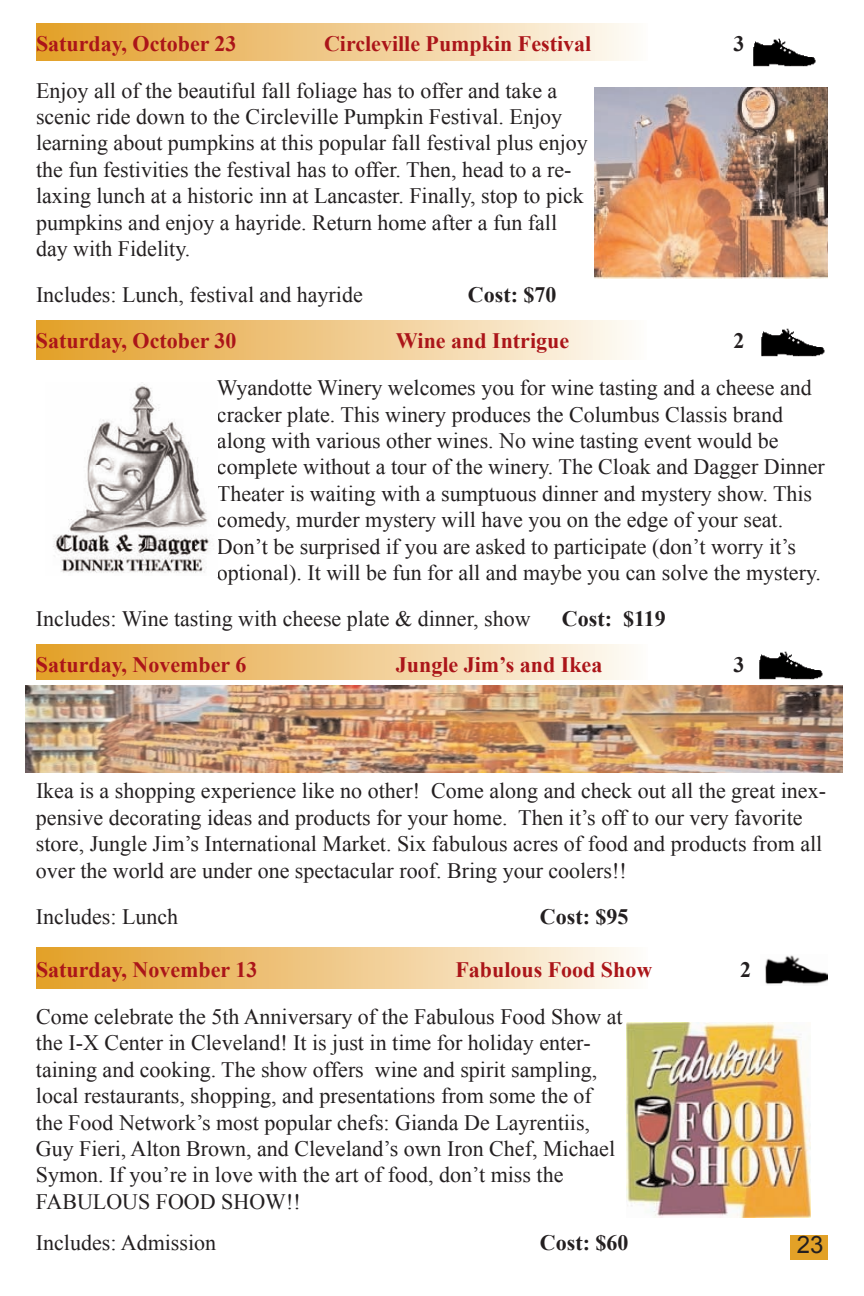
<style>
.page{position:relative;width:864px;height:1296px;background:#fff}
.page>*{position:absolute;margin:0;border:0;box-sizing:border-box;transform-origin:0 0}
.t1{font:24px "Arial";color:#231f20}
.t2{font:22px/26.4px "Times New Roman";color:#231f20}
.t3{font:700 22px "Times New Roman";color:#ab1519}
.t4{font:700 22px "Times New Roman";color:#231f20}
</style>
<div class="page">
<div style="left:36px;top:948px;width:612px;height:40px;background:linear-gradient(to right,#e29e27,#fefaf6)"></div>
<div style="left:36px;top:645px;width:612px;height:34px;background:linear-gradient(to right,#e29e27,#fefaf6)"></div>
<div style="left:36px;top:321px;width:610px;height:39px;background:linear-gradient(to right,#e29e27,#fefaf5)"></div>
<div style="left:36px;top:24px;width:612px;height:37px;background:linear-gradient(to right,#e29e27,#fefaf6)"></div>
<img style="left:753px;top:38px;width:63px;height:29px">
<img style="left:761px;top:328px;width:64px;height:29px">
<img style="left:759px;top:651px;width:64px;height:29px">
<img style="left:765px;top:955px;width:63px;height:30px">
<div style="left:790px;top:1236px;width:38px;height:24px;background:#e2a127"></div>
<img style="left:594px;top:88px;width:234px;height:190px">
<img style="left:53px;top:382px;width:158px;height:191px">
<img style="left:26px;top:685px;width:817px;height:87px">
<svg style="left:626px;top:1023px;width:1px;height:177px"></svg>
<img style="left:627px;top:1023px;width:184px;height:195px">
<p class="t3" style="left:36px;top:31px;width:202px">Saturday, October 23</p>
<p class="t3" style="left:324px;top:31px;width:269px">Circleville Pumpkin Festival</p>
<p class="t4" style="left:734px;top:31px;width:12px">3</p>
<p class="t2" style="left:36px;top:77px;width:553px">Enjoy all of the beautiful fall foliage has to offer and take a scenic ride down to the Circleville Pumpkin Festival. Enjoy learning about pumpkins at this popular fall festival plus enjoy the fun festivities the festival has to offer. Then, head to a re&shy;laxing lunch at a historic inn at Lancaster. Finally, stop to pick pumpkins and enjoy a hayride. Return home after a fun fall day with Fidelity.</p>
<p class="t2" style="left:36px;top:282px;width:328px">Includes: Lunch, festival and hayride</p>
<p class="t4" style="left:468px;top:283px;width:90px">Cost: $70</p>
<p class="t3" style="left:36px;top:329px;width:202px">Saturday, October 30</p>
<p class="t3" style="left:396px;top:329px;width:175px">Wine and Intrigue</p>
<p class="t4" style="left:733px;top:329px;width:12px">2</p>
<p class="t2" style="left:217px;top:375px;width:609px">Wyandotte Winery welcomes you for wine tasting and a cheese and cracker plate. This winery produces the Columbus Classis brand along with various other wines. No wine tasting event would be complete without a tour of the winery. The Cloak and Dagger Dinner Theater is waiting with a sumptuous dinner and mystery show. This comedy, murder mystery will have you on the edge of your seat.<br>Don’t be surprised if you are asked to participate (don’t worry it’s optional). It will be fun for all and maybe you can solve the mystery.</p>
<p class="t2" style="left:36px;top:606px;width:496px">Includes: Wine tasting with cheese plate &amp; dinner, show</p>
<p class="t4" style="left:562px;top:607px;width:105px">Cost: $119</p>
<p class="t3" style="left:36px;top:653px;width:212px">Saturday, November 6</p>
<p class="t3" style="left:396px;top:653px;width:208px">Jungle Jim’s and Ikea</p>
<p class="t4" style="left:733px;top:653px;width:12px">3</p>
<p class="t2" style="left:36px;top:778px;width:792px">Ikea is a shopping experience like no other! Come along and check out all the great inex&shy;pensive decorating ideas and products for your home. Then it’s off to our very favorite store, Jungle Jim’s International Market. Six fabulous acres of food and products from all over the world are under one spectacular roof. Bring your coolers!!</p>
<p class="t2" style="left:36px;top:903px;width:144px">Includes: Lunch</p>
<p class="t4" style="left:540px;top:904px;width:90px">Cost: $95</p>
<p class="t3" style="left:36px;top:958px;width:223px">Saturday, November 13</p>
<p class="t3" style="left:455px;top:958px;width:198px">Fabulous Food Show</p>
<p class="t4" style="left:740px;top:958px;width:12px">2</p>
<p class="t2" style="left:36px;top:1003px;width:588px">Come celebrate the 5th Anniversary of the Fabulous Food Show at the I-X Center in Cleveland! It is just in time for holiday enter&shy;taining and cooking. The show offers wine and spirit sampling, local restaurants, shopping, and presentations from some the of the Food Network’s most popular chefs: Gianda De Layrentiis, Guy Fieri, Alton Brown, and Cleveland’s own Iron Chef, Michael Symon. If you’re in love with the art of food, don’t miss the FABULOUS FOOD SHOW!!</p>
<p class="t2" style="left:36px;top:1229px;width:182px">Includes: Admission</p>
<p class="t4" style="left:540px;top:1230px;width:90px">Cost: $60</p>
<p class="t1" style="left:797px;top:1231px;width:28px">23</p>
</div>
